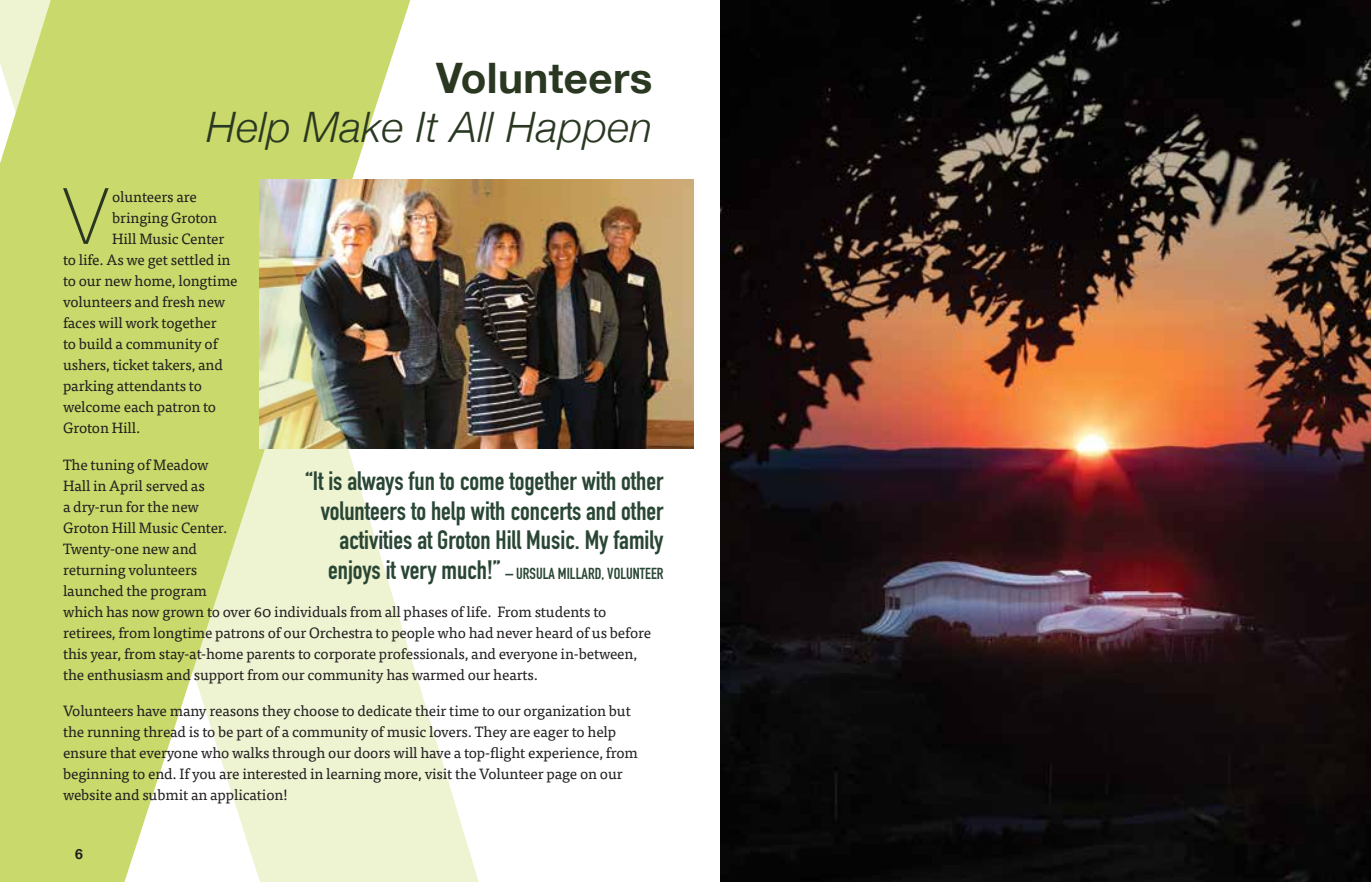
<style>
.page{position:relative;width:1371px;height:882px;background:#fff}
.page>*{position:absolute;margin:0;border:0;box-sizing:border-box;transform-origin:0 0}
.t1{font:100 78.05px "Helvetica Neue";color:#2a3822}
.t2{font:italic 300 42px "Helvetica Neue";letter-spacing:.01em;color:#2a3822}
.t3{font:700 42px "Helvetica Neue";letter-spacing:.01em;color:#2a3822}
.t4{font:700 26.25px/29.8px "DIN Condensed";color:#294634;text-align:right}
.t5{font:700 15.75px "DIN Condensed";color:#294634}
.t6{font:14.88px/21px "Tisa Pro";letter-spacing:-.01em;color:#231f20}
.t7{font:700 14px "Helvetica Neue";color:#231f20}
.s1{font-size:26.25px}
</style>
<div class="page">
<img style="left:720px;top:0;width:650px;height:882px">
<img style="left:496px;top:180px;width:197px;height:269px">
<svg style="left:0;top:0;width:496px;height:882px;fill:#c9d96b"></svg>
<h2 class="t3" style="left:436px;top:45px;width:218px">Volunteers</h2>
<h2 class="t2" style="left:206px;top:94px;width:447px">Help Make It All Happen</h2>
<h1 class="t1" style="left:64px;top:157px;width:45px">V</h1>
<p class="t6" style="left:112px;top:185px;width:86px">olunteers are</p>
<p class="t6" style="left:112px;top:206px;width:107px">bringing Groton</p>
<p class="t6" style="left:112px;top:227px;width:114px">Hill Music Center</p>
<p class="t6" style="left:63px;top:248px;width:169px">to life. As we get settled in</p>
<p class="t6" style="left:63px;top:269px;width:176px">to our new home, longtime</p>
<p class="t6" style="left:63px;top:290px;width:164px">volunteers and fresh new</p>
<p class="t6" style="left:63px;top:311px;width:155px">faces will work together</p>
<p class="t6" style="left:63px;top:332px;width:156px">to build a community of</p>
<p class="t6" style="left:63px;top:353px;width:161px">ushers, ticket takers, and</p>
<p class="t6" style="left:63px;top:374px;width:140px">parking attendants to</p>
<p class="t6" style="left:63px;top:395px;width:155px">welcome each patron to</p>
<p class="t6" style="left:63px;top:416px;width:79px">Groton Hill.</p>
<p class="t6" style="left:63px;top:453px;width:589px">The tuning of Meadow<br>Hall in April served as<br>a dry-run for the new<br>Groton Hill Music Center.<br>Twenty-one new and<br>returning volunteers<br>launched the program<br>which has now grown to over 60 individuals from all phases of life. From students to retirees, from longtime patrons of our Orchestra to people who had never heard of us before this year, from stay-at-home parents to corporate professionals, and everyone in-between, the enthusiasm and support from our community has warmed our hearts.</p>
<p class="t6" style="left:63px;top:700px;width:576px">Volunteers have many reasons they choose to dedicate their time to our organization but the running thread is to be part of a community of music lovers. They are eager to help ensure that everyone who walks through our doors will have a top-flight experience, from beginning to end. If you are interested in learning more, visit the Volunteer page on our website and submit an application!</p>
<h3 class="t4" style="left:305px;top:466px;width:359px">“It is always fun to come together with other volunteers to help with concerts and other activities at Groton Hill Music. My family</h3>
<p class="t5" style="left:328px;top:563px;width:337px"><span class="s1">enjoys it very much!”</span> – URSULA MILLARD, VOLUNTEER</p>
<p class="t7" style="left:75px;top:843px;width:9px">6</p>
</div>
